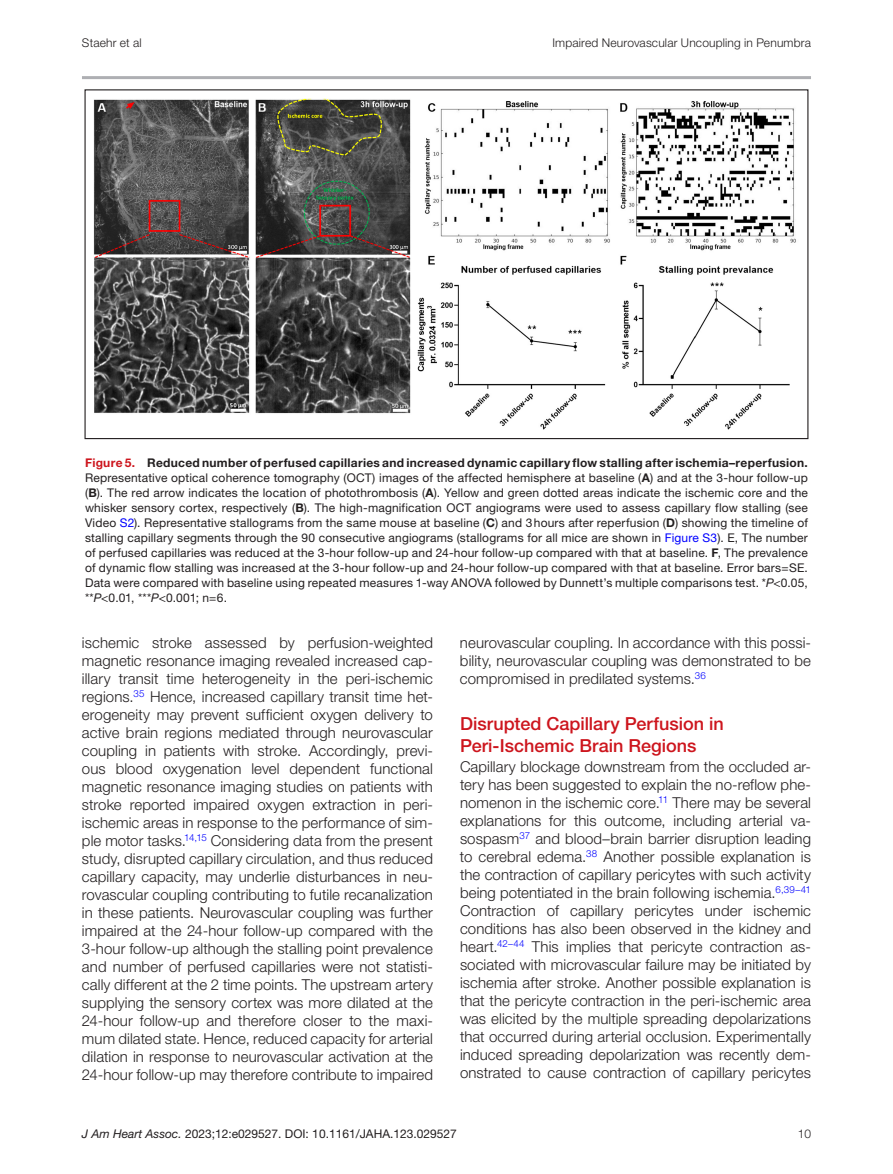
<style>
.page{position:relative;width:893px;height:1174px;background:#fff}
.page>*{position:absolute;margin:0;border:0;box-sizing:border-box;transform-origin:0 0}
.t1{font:500 18px/21px "Helvetica Neue LT Std";color:#cd151d}
.t2{font:300 15px/18px "Helvetica Neue LT Std";letter-spacing:.005em;color:#231f20;text-align:justify}
.t3{font:12px/15px "Helvetica Neue LT Std";color:#231f20;text-align:justify}
.t4{font:300 12px "Helvetica Neue LT Std";letter-spacing:.015em;color:#231f20}
.s1{font-weight:700;color:#cd151d}
.s2{font-weight:700}
.s3{color:#00f}
.s4{font-style:italic}
</style>
<div class="page">
<img style="left:94px;top:98px;width:702px;height:332px">
<hr style="left:82px;top:76px;width:729px;height:3px;background:#aeafb3">
<p class="t4" style="left:82px;top:35px;width:61px">Staehr et al</p>
<p class="t4" style="left:552px;top:35px;width:260px">Impaired Neurovascular Uncoupling in Penumbra</p>
<p class="t3" style="left:85px;top:455px;width:724px"><span class="s1">Figure 5.</span> <span class="s2">Reduced number of perfused capillaries and increased dynamic capillary flow stalling after ischemia–reperfusion.<br></span>Representative optical coherence tomography (OCT) images of the affected hemisphere at baseline (<span class="s2">A</span>) and at the 3-hour follow-up (<span class="s2">B</span>). The red arrow indicates the location of photothrombosis (<span class="s2">A</span>). Yellow and green dotted areas indicate the ischemic core and the whisker sensory cortex, respectively (<span class="s2">B</span>). The high-magnification OCT angiograms were used to assess capillary flow stalling (see Video <span class="s3">S2</span>). Representative stallograms from the same mouse at baseline (<span class="s2">C</span>) and 3hours after reperfusion (<span class="s2">D</span>) showing the timeline of stalling capillary segments through the 90 consecutive angiograms (stallograms for all mice are shown in <span class="s3">Figure S3</span>). E, The number of perfused capillaries was reduced at the 3-hour follow-up and 24-hour follow-up compared with that at baseline. <span class="s2">F</span>, The prevalence of dynamic flow stalling was increased at the 3-hour follow-up and 24-hour follow-up compared with that at baseline. Error bars=SE.<br>Data were compared with baseline using repeated measures 1-way ANOVA followed by Dunnett’s multiple comparisons test. *<span class="s4">P</span>&lt;0.05, **<span class="s4">P</span>&lt;0.01, ***<span class="s4">P</span>&lt;0.001; n=6.</p>
<p class="t2" style="left:82px;top:633px;width:353px">ischemic stroke assessed by perfusion-weighted magnetic resonance imaging revealed increased cap&shy;illary transit time heterogeneity in the peri-ischemic regions.<sup>35</sup> Hence, increased capillary transit time het&shy;erogeneity may prevent sufficient oxygen delivery to active brain regions mediated through neurovascular coupling in patients with stroke. Accordingly, previ&shy;ous blood oxygenation level dependent functional magnetic resonance imaging studies on patients with stroke reported impaired oxygen extraction in peri&shy;ischemic areas in response to the performance of sim&shy;ple motor tasks.<sup>14,15</sup> Considering data from the present study, disrupted capillary circulation, and thus reduced capillary capacity, may underlie disturbances in neu&shy;rovascular coupling contributing to futile recanalization in these patients. Neurovascular coupling was further impaired at the 24-hour follow-up compared with the 3-hour follow-up although the stalling point prevalence and number of perfused capillaries were not statisti&shy;cally different at the 2 time points. The upstream artery supplying the sensory cortex was more dilated at the 24-hour follow-up and therefore closer to the maxi&shy;mum dilated state. Hence, reduced capacity for arterial dilation in response to neurovascular activation at the 24-hour follow-up may therefore contribute to impaired</p>
<p class="t2" style="left:460px;top:633px;width:352px">neurovascular coupling. In accordance with this possi&shy;bility, neurovascular coupling was demonstrated to be compromised in predilated systems.<sup>36</sup></p>
<p class="t1" style="left:460px;top:713px;width:265px">Disrupted Capillary Perfusion in<br>Peri-Ischemic Brain Regions</p>
<p class="t2" style="left:460px;top:757px;width:353px">Capillary blockage downstream from the occluded ar&shy;tery has been suggested to explain the no-reflow phe&shy;nomenon in the ischemic core.<sup>11</sup> There may be several explanations for this outcome, including arterial va&shy;sospasm<sup>37</sup> and blood–brain barrier disruption leading to cerebral edema.<sup>38</sup> Another possible explanation is the contraction of capillary pericytes with such activity being potentiated in the brain following ischemia.<sup>6,39–41<br></sup>Contraction of capillary pericytes under ischemic conditions has also been observed in the kidney and heart.<sup>42–44</sup> This implies that pericyte contraction as&shy;sociated with microvascular failure may be initiated by ischemia after stroke. Another possible explanation is that the pericyte contraction in the peri-ischemic area was elicited by the multiple spreading depolarizations that occurred during arterial occlusion. Experimentally induced spreading depolarization was recently dem&shy;onstrated to cause contraction of capillary pericytes</p>
<p class="t3" style="left:82px;top:1126px;width:376px"><span class="s4">J Am Heart Assoc.</span> 2023;12:e029527. DOI: 10.1161/JAHA.123.029527</p>
<p class="t4" style="left:798px;top:1126px;width:15px">10</p>
</div>
